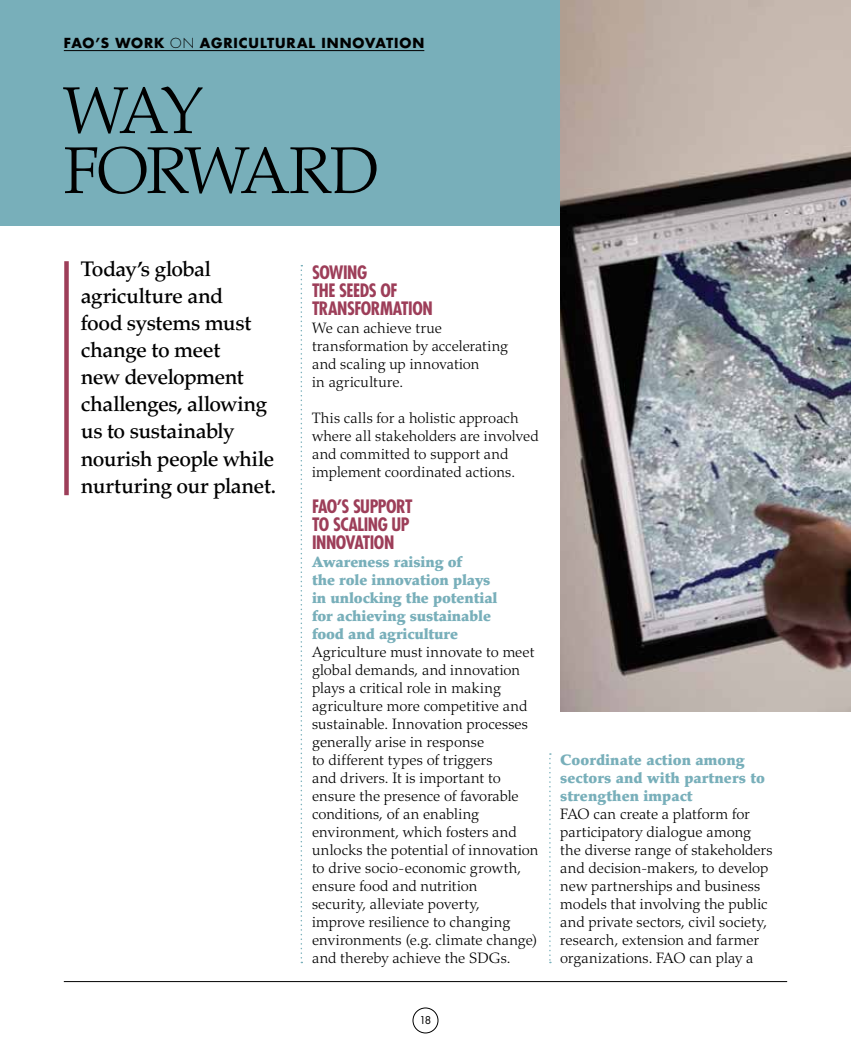
<style>
.page{position:relative;width:851px;height:1063px;background:#fff}
.page>*{position:absolute;margin:0;border:0;box-sizing:border-box;transform-origin:0 0}
.t1{font:300 66px/60px "Palatino LT Std";letter-spacing:-.045em;color:#000}
.t2{font:500 21px/27px "Palatino LT Std";letter-spacing:-.025em;color:#000}
.t3{font:700 condensed 18px/18px "Futura Std";letter-spacing:-.025em;color:#9d3e59}
.t4{font:300 15px/18px "Palatino LT Std";letter-spacing:.005em;color:#000}
.t5{font:900 15px/18px "Palatino LT Std";letter-spacing:-.01em;color:#78afba}
.t6{font:700 13.5px "Futura Std";letter-spacing:.07em;color:#000}
.t7{font:10.5px "Futura Std";color:#000}
.s1{font-weight:300}
</style>
<div class="page">
<div style="left:412px;top:1008px;width:26px;height:25px;border:1px solid #000;border-radius:50%"></div>
<hr style="left:64px;top:981px;width:723px;height:1px;background:#000">
<div style="left:0;top:0;width:850px;height:225px;background:#78afba"></div>
<svg style="left:549px;top:753px;width:2px;height:210px"></svg>
<img style="left:560px;top:0;width:290px;height:711px">
<svg style="left:300px;top:265px;width:2px;height:698px"></svg>
<div style="left:64px;top:261px;width:5px;height:234px;background:#9d3e59"></div>
<hr style="left:64px;top:50px;width:360px;height:1px;background:#000">
<p class="t6" style="left:64px;top:34px;width:362px">FAO’S WORK <span class="s1">on</span> AGRICULTURAL INNOVATION</p>
<h1 class="t1" style="left:64px;top:82px;width:317px">way forward</h1>
<h2 class="t2" style="left:81px;top:256px;width:197px">Today’s global agriculture and<br>food systems must change to meet<br>new development challenges, allowing us to sustainably nourish people while nurturing our planet.</h2>
<p class="t3" style="left:312px;top:264px;width:122px">SOWING<br>THE SEEDS OF<br>TRANSFORMATION</p>
<p class="t4" style="left:312px;top:319px;width:198px">We can achieve true transformation by accelerating and scaling up innovation<br>in agriculture.</p>
<p class="t4" style="left:312px;top:409px;width:228px">This calls for a holistic approach where all stakeholders are involved and committed to support and implement coordinated actions.</p>
<p class="t3" style="left:312px;top:498px;width:102px">FAO’S SUPPORT<br>TO SCALING UP<br>INNOVATION</p>
<p class="t5" style="left:312px;top:553px;width:187px">Awareness raising of<br>the role innovation plays in unlocking the potential for achieving sustainable food and agriculture</p>
<p class="t4" style="left:312px;top:643px;width:228px">Agriculture must innovate to meet global demands, and innovation plays a critical role in making agriculture more competitive and sustainable. Innovation processes generally arise in response<br>to different types of triggers<br>and drivers. It is important to ensure the presence of favorable conditions, of an enabling environment, which fosters and unlocks the potential of innovation to drive socio-economic growth, ensure food and nutrition<br>security, alleviate poverty,<br>improve resilience to changing environments (e.g. climate change) and thereby achieve the SDG</p>
<p class="t4" style="left:500px;top:949px;width:11px">s.</p>
<p class="t7" style="left:419px;top:1014px;width:13px">18</p>
<p class="t5" style="left:560px;top:751px;width:206px">Coordinate action among sectors and with partners to strengthen impact</p>
<p class="t4" style="left:560px;top:805px;width:11px">FAO</p>
<p class="t4" style="left:560px;top:805px;width:214px;text-indent:33px">can create a platform for participatory dialogue among the diverse range of stakeholders and decision-makers, to develop new partnerships and business models that involving the public and private sectors, civil society, research, extension and farmer organizations. FAO</p>
<p class="t4" style="left:689px;top:949px;width:66px">can play a</p>
</div>
